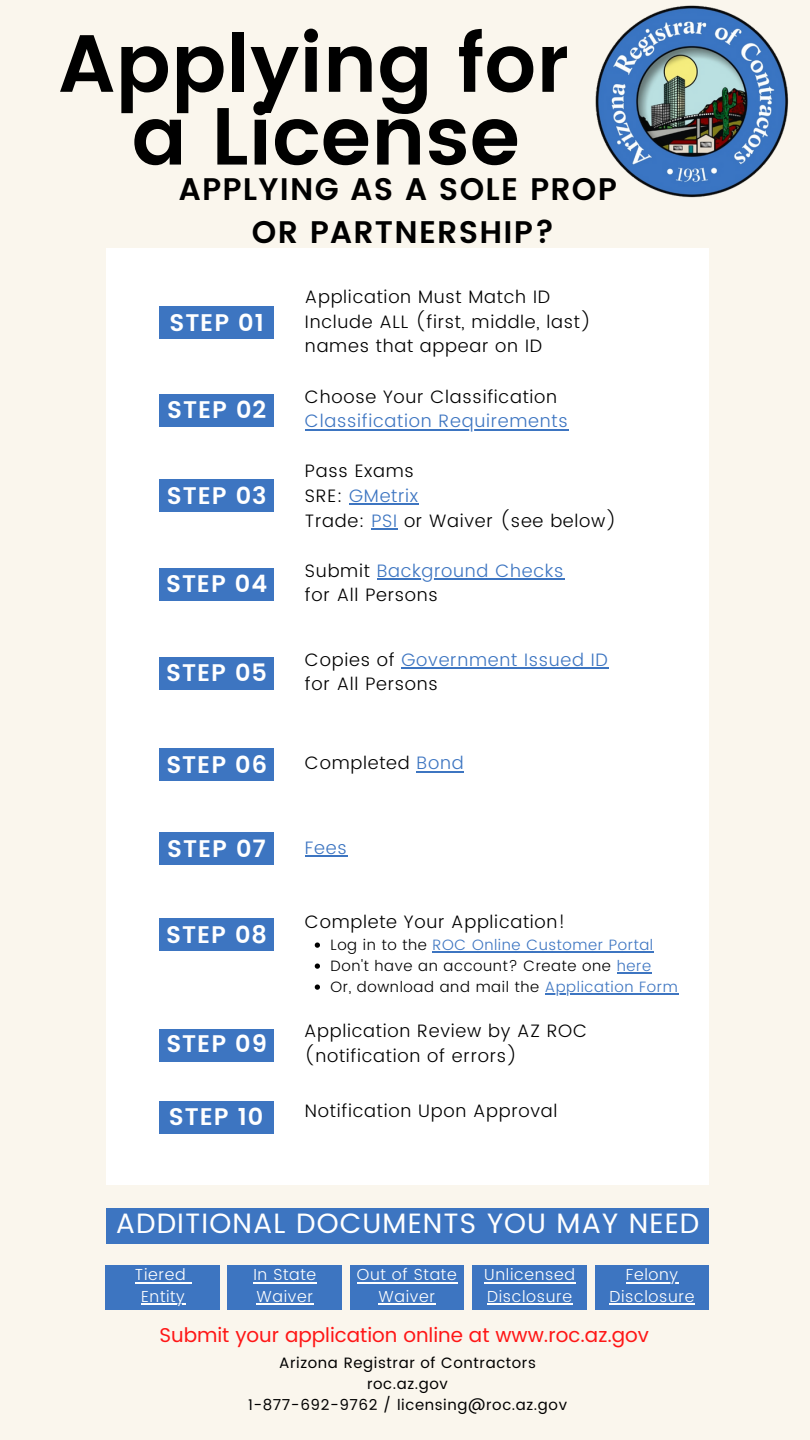
<style>
.page{position:relative;width:810px;height:1440px;background:#faf6ed}
.page>*{position:absolute;margin:0;border:0;box-sizing:border-box;transform-origin:0 0}
.t1{font:600 80.9px/72.8px "Poppins";color:#000;text-align:center}
.t2{font:600 31.2px/43.2px "Poppins";letter-spacing:.04em;color:#000;text-align:center}
.t3{font:28px "Poppins";letter-spacing:.04em;color:#fff}
.t4{font:600 24px "Poppins";letter-spacing:.04em;color:#fff}
.t5{font:20px "Poppins";color:#ff1616}
.t6{font:300 18px/24.8px "Poppins";letter-spacing:.04em;color:#000}
.t7{font:300 18px "Poppins";letter-spacing:.04em;color:#3d75c1}
.t8{font:300 16px/21.8px "Poppins";letter-spacing:.04em;color:#fff;text-align:center}
.t9{font:300 15px/21px "Poppins";letter-spacing:.04em;color:#000}
.t10{font:15px/21px "Poppins";letter-spacing:.04em;color:#000;text-align:center}
.s1{color:#3d75c1}
</style>
<div class="page">
<div style="left:106px;top:248px;width:603px;height:936px;background:#fff"></div>
<div style="left:160px;top:306px;width:114px;height:33px;background:#3d75c1"></div>
<hr style="left:305px;top:429px;width:263px;height:1px;background:#3d75c1">
<div style="left:160px;top:394px;width:114px;height:33px;background:#3d75c1"></div>
<svg style="left:349px;top:504px;width:15px;height:1px"></svg>
<hr style="left:364px;top:504px;width:55px;height:1px;background:#3d75c1">
<hr style="left:371px;top:528px;width:27px;height:2px;background:#3d75c1">
<div style="left:160px;top:479px;width:114px;height:33px;background:#3d75c1"></div>
<hr style="left:377px;top:578px;width:187px;height:2px;background:#3d75c1">
<div style="left:160px;top:568px;width:114px;height:33px;background:#3d75c1"></div>
<hr style="left:402px;top:667px;width:207px;height:2px;background:#3d75c1">
<div style="left:160px;top:657px;width:114px;height:33px;background:#3d75c1"></div>
<hr style="left:417px;top:771px;width:47px;height:1px;background:#3d75c1">
<div style="left:160px;top:748px;width:114px;height:33px;background:#3d75c1"></div>
<hr style="left:305px;top:855px;width:42px;height:2px;background:#3d75c1">
<div style="left:160px;top:832px;width:114px;height:33px;background:#3d75c1"></div>
<div style="left:160px;top:918px;width:114px;height:33px;background:#3d75c1"></div>
<div style="left:160px;top:1029px;width:114px;height:33px;background:#3d75c1"></div>
<div style="left:160px;top:1101px;width:114px;height:33px;background:#3d75c1"></div>
<div style="left:106px;top:1208px;width:603px;height:35px;background:#3d75c1"></div>
<div style="left:106px;top:1265px;width:114px;height:45px;background:#3d75c1"></div>
<div style="left:228px;top:1265px;width:114px;height:45px;background:#3d75c1"></div>
<hr style="left:253px;top:1282px;width:64px;height:1px;background:#fff">
<hr style="left:256px;top:1304px;width:58px;height:1px;background:#fff">
<div style="left:350px;top:1265px;width:114px;height:45px;background:#3d75c1"></div>
<hr style="left:357px;top:1282px;width:100px;height:1px;background:#fff">
<hr style="left:378px;top:1304px;width:58px;height:1px;background:#fff">
<hr style="left:135px;top:1282px;width:51px;height:1px;background:#fff">
<hr style="left:141px;top:1304px;width:35px;height:1px;background:#fff">
<div style="left:472px;top:1265px;width:114px;height:45px;background:#3d75c1"></div>
<hr style="left:484px;top:1282px;width:92px;height:1px;background:#fff">
<hr style="left:487px;top:1304px;width:86px;height:1px;background:#fff">
<img style="left:595px;top:5px;width:194px;height:193px">
<div style="left:595px;top:1265px;width:114px;height:45px;background:#3d75c1"></div>
<hr style="left:626px;top:1282px;width:53px;height:1px;background:#fff">
<hr style="left:610px;top:1304px;width:85px;height:1px;background:#fff">
<svg style="left:315px;top:942px;width:5px;height:6px"></svg>
<hr style="left:433px;top:951px;width:221px;height:2px;background:#3d75c1">
<svg style="left:315px;top:963px;width:5px;height:6px"></svg>
<hr style="left:617px;top:972px;width:35px;height:2px;background:#3d75c1">
<svg style="left:315px;top:984px;width:5px;height:6px"></svg>
<hr style="left:545px;top:993px;width:133px;height:2px;background:#3d75c1">
<h1 class="t1" style="left:58px;top:27px;width:512px">Applying for a License</h1>
<h2 class="t2" style="left:179px;top:168px;width:440px">APPLYING AS A SOLE PROP<br>OR PARTNERSHIP?</h2>
<h3 class="t4" style="left:169px;top:309px;width:96px">STEP 01</h3>
<h3 class="t4" style="left:167px;top:396px;width:101px">STEP 02</h3>
<h3 class="t4" style="left:167px;top:482px;width:101px">STEP 03</h3>
<h3 class="t4" style="left:166px;top:570px;width:103px">STEP 04</h3>
<h3 class="t4" style="left:166px;top:659px;width:102px">STEP 05</h3>
<p class="t6" style="left:305px;top:284px;width:288px">Application Must Match ID<br>Include ALL (first, middle, last) names that appear on ID</p>
<p class="t6" style="left:305px;top:384px;width:254px">Choose Your Classification</p>
<p class="t7" style="left:305px;top:411px;width:264px">Classification Requirements</p>
<p class="t6" style="left:305px;top:459px;width:313px">Pass Exams<br>SRE: <span class="s1">GMetrix<br></span>Trade: <span class="s1">PSI</span> or Waiver (see below)</p>
<p class="t6" style="left:305px;top:558px;width:260px">Submit <span class="s1">Background Checks </span>for All Persons</p>
<p class="t6" style="left:305px;top:647px;width:304px">Copies of <span class="s1">Government Issued ID </span>for All Persons</p>
<h3 class="t4" style="left:166px;top:750px;width:102px">STEP 06</h3>
<p class="t6" style="left:305px;top:751px;width:160px">Completed <span class="s1">Bond</span></p>
<h3 class="t4" style="left:167px;top:835px;width:100px">STEP 07</h3>
<p class="t7" style="left:305px;top:837px;width:43px">Fees</p>
<h3 class="t4" style="left:166px;top:920px;width:102px">STEP 08</h3>
<h3 class="t4" style="left:166px;top:1029px;width:102px">STEP 09</h3>
<h3 class="t4" style="left:169px;top:1102px;width:96px">STEP 10</h3>
<p class="t6" style="left:305px;top:910px;width:262px">Complete Your Application!</p>
<p class="t9" style="left:330px;top:934px;width:349px">Log in to the <span class="s1">ROC Online Customer Portal<br></span>Don't have an account? Create one <span class="s1">here<br></span>Or, download and mail the <span class="s1">Application Form</span></p>
<p class="t6" style="left:304px;top:1019px;width:284px">Application Review by AZ ROC (notification of errors)</p>
<p class="t6" style="left:305px;top:1098px;width:254px">Notification Upon Approval</p>
<h3 class="t3" style="left:116px;top:1207px;width:585px">ADDITIONAL DOCUMENTS YOU MAY NEED</h3>
<p class="t8" style="left:253px;top:1264px;width:64px;text-align:left">In State<br>Waiver</p>
<p class="t8" style="left:357px;top:1264px;width:101px">Out of State<br>Waiver</p>
<p class="t8" style="left:135px;top:1264px;width:52px">Tiered<br>Entity</p>
<p class="t8" style="left:484px;top:1264px;width:92px;text-align:left">Unlicensed<br>Disclosure</p>
<p class="t8" style="left:610px;top:1264px;width:87px">Felony<br>Disclosure</p>
<p class="t5" style="left:159px;top:1324px;width:491px">Submit your application online at www.roc.az.gov</p>
<p class="t10" style="left:248px;top:1352px;width:321px">Arizona Registrar of Contractors roc.az.gov<br>1-877-692-9762 / licensing@roc.az.gov</p>
</div>
